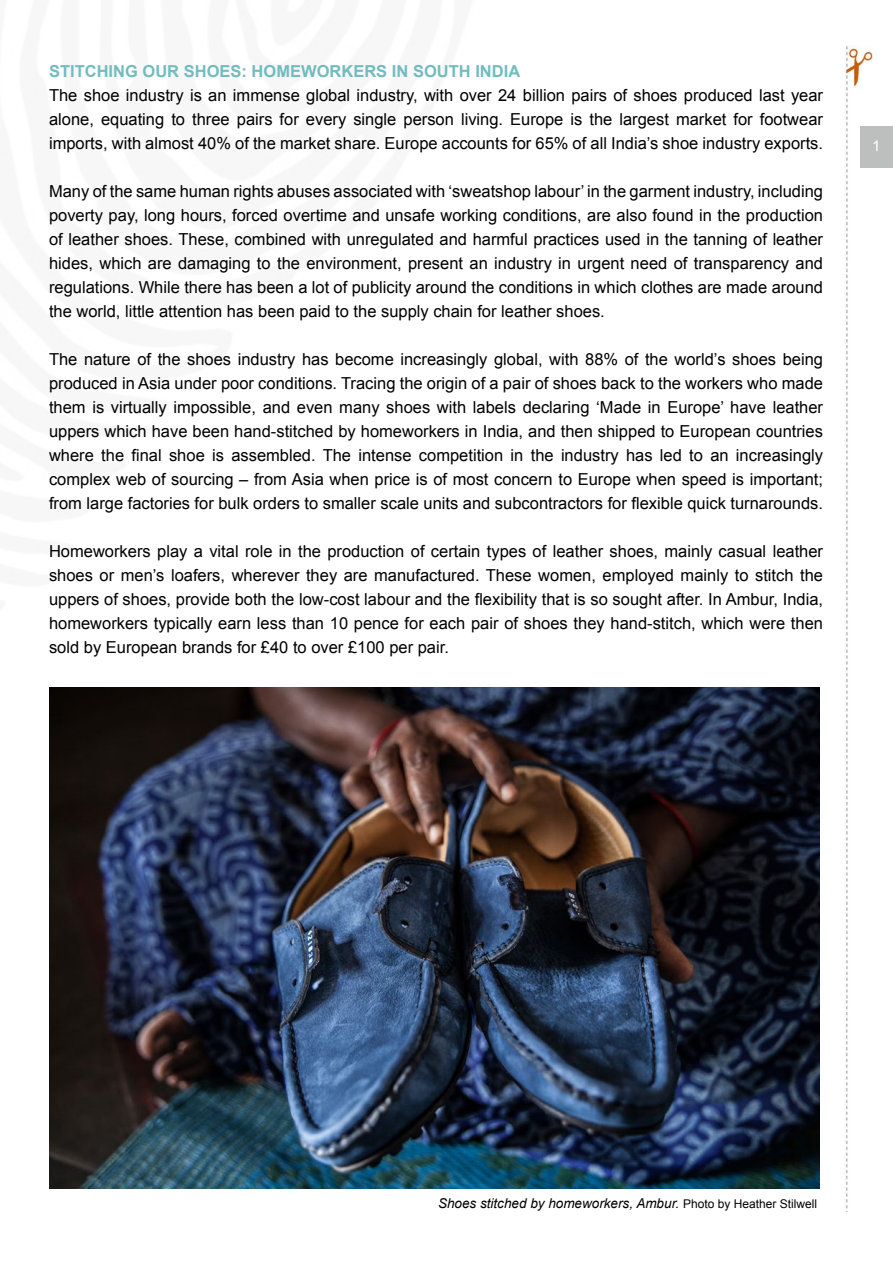
<style>
.page{position:relative;width:893px;height:1263px;background:#fff}
.page>*{position:absolute;margin:0;border:0;box-sizing:border-box;transform-origin:0 0}
.t1{font:16.5px/24px "Arial";color:#000;text-align:justify}
.t2{font:700 16.5px "Arial";color:#71bcbf}
.t3{font:15px "Arial";color:#fff}
.t4{font:italic 13.5px "Arial";color:#000}
.s1{font-style:normal;font-size:12px}
</style>
<div class="page">
<img style="left:844px;top:45px;width:32px;height:1166px">
<img style="left:49px;top:688px;width:771px;height:500px">
<p class="t2" style="left:49px;top:60px;width:473px">STITCHING OUR SHOES: HOMEWORKERS IN SOUTH INDIA</p>
<p class="t1" style="left:49px;top:83px;width:776px">The shoe industry is an immense global industry, with over 24 billion pairs of shoes produced last year alone, equating to three pairs for every single person living. Europe is the largest market for footwear imports, with almost 40% of the market share. Europe accounts for 65% of all India’s shoe industry exports.</p>
<p class="t1" style="left:49px;top:179px;width:775px">Many of the same human rights abuses associated with ‘sweatshop labour’ in the garment industry, including poverty pay, long hours, forced overtime and unsafe working conditions, are also found in the production of leather shoes. These, combined with unregulated and harmful practices used in the tanning of leather hides, which are damaging to the environment, present an industry in urgent need of transparency and regulations. While there has been a lot of publicity around the conditions in which clothes are made around the world, little attention has been paid to the supply chain for leather shoes.</p>
<p class="t1" style="left:49px;top:347px;width:776px">The nature of the shoes industry has become increasingly global, with 88% of the world’s shoes being produced in Asia under poor conditions. Tracing the origin of a pair of shoes back to the workers who made them is virtually impossible, and even many shoes with labels declaring ‘Made in Europe’ have leather uppers which have been hand-stitched by homeworkers in India, and then shipped to European countries where the final shoe is assembled. The intense competition in the industry has led to an increasingly complex web of sourcing – from Asia when price is of most concern to Europe when speed is important; from large factories for bulk orders to smaller scale units and subcontractors for flexible quick turnarounds.</p>
<p class="t1" style="left:49px;top:539px;width:776px">Homeworkers play a vital role in the production of certain types of leather shoes, mainly casual leather shoes or men’s loafers, wherever they are manufactured. These women, employed mainly to stitch the uppers of shoes, provide both the low-cost labour and the flexibility that is so sought after. In Ambur, India, homeworkers typically earn less than 10 pence for each pair of shoes they hand-stitch, which were then sold by European brands for £40 to over £100 per pair.</p>
<p class="t3" style="left:872px;top:136px;width:10px">1</p>
<p class="t4" style="left:438px;top:1194px;width:381px">Shoes stitched by homeworkers, Ambur. <span class="s1">Photo by Heather Stilwell</span></p>
</div>
